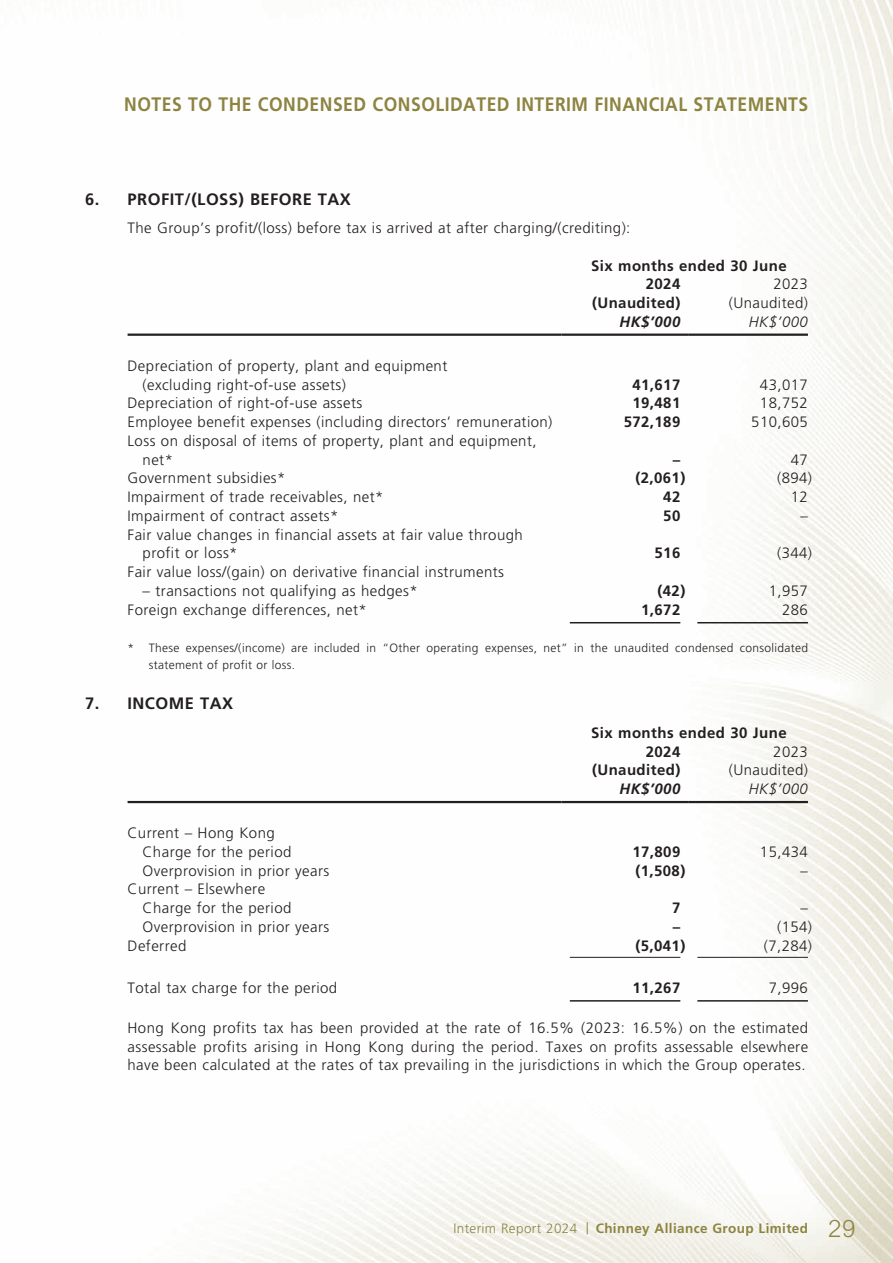
<style>
.page{position:relative;width:893px;height:1263px;background:#fff}
.page>*{position:absolute;margin:0;border:0;box-sizing:border-box;transform-origin:0 0}
.t1{font:700 19.5px "Frutiger LT Std";letter-spacing:.03em;color:#8d8441;scale:.9 1}
.t2{font:700 16.5px "Frutiger LT Std";letter-spacing:.03em;color:#231f20}
.t3{font:300 15px/18.8px "Frutiger LT Std";letter-spacing:.03em;color:#231f20}
.t4{font:700 15px/18.8px "Frutiger LT Std";letter-spacing:.03em;color:#231f20}
.t5{font:italic 700 15px "Frutiger LT Std";letter-spacing:.03em;color:#231f20}
.t6{font:italic 300 15px "Frutiger LT Std";letter-spacing:.03em;color:#231f20}
.t7{font:700 13.5px "Frutiger LT Std";letter-spacing:.03em;color:#8d8441}
.t8{font:300 13.5px "Frutiger LT Std";letter-spacing:.03em;color:#8d8441}
.t9{font:300 12px/17.2px "Frutiger LT Std";letter-spacing:.03em;color:#231f20}
.s1{font-family:"M Hei HK";font-weight:300;font-size:24px}
</style>
<div class="page">
<img style="left:127px;top:0;width:766px;height:1263px">
<svg style="left:587px;top:1222px;width:1px;height:12px"></svg>
<hr style="left:128px;top:334px;width:433px;height:2px;background:#231f20">
<hr style="left:561px;top:334px;width:128px;height:2px;background:#231f20">
<hr style="left:689px;top:334px;width:119px;height:2px;background:#231f20">
<hr style="left:570px;top:622px;width:110px;height:1px;background:#231f20">
<hr style="left:697px;top:622px;width:111px;height:1px;background:#231f20">
<hr style="left:128px;top:801px;width:433px;height:2px;background:#231f20">
<hr style="left:561px;top:801px;width:128px;height:2px;background:#231f20">
<hr style="left:689px;top:801px;width:119px;height:2px;background:#231f20">
<hr style="left:570px;top:957px;width:110px;height:1px;background:#231f20">
<hr style="left:697px;top:957px;width:111px;height:1px;background:#231f20">
<hr style="left:570px;top:1000px;width:110px;height:1px;background:#231f20">
<hr style="left:697px;top:1000px;width:111px;height:1px;background:#231f20">
<h1 class="t1" style="left:124px;top:93px;width:761px">NOTES TO THE CONDENSED CONSOLIDATED INTERIM FINANCIAL STATEMENTS</h1>
<p class="t2" style="left:85px;top:190px;width:267px">6. PROFIT/(LOSS) BEFORE TAX</p>
<p class="t3" style="left:128px;top:219px;width:504px">The Group’s profit/(loss) before tax is arrived at after charging/(crediting):</p>
<p class="t4" style="left:646px;top:256px;width:142px;text-indent:-55px">Six months ended 30 June<br>2024</p>
<p class="t3" style="left:773px;top:275px;width:36px">2023</p>
<p class="t3" style="left:143px;top:356px;width:306px;text-indent:-15px">Depreciation of property, plant and equipment (excluding right-of-use assets)</p>
<p class="t4" style="left:592px;top:294px;width:90px">(Unaudited)</p>
<p class="t3" style="left:729px;top:294px;width:81px">(Unaudited)</p>
<p class="t5" style="left:619px;top:313px;width:62px">HK$’000</p>
<p class="t6" style="left:749px;top:313px;width:61px">HK$’000</p>
<p class="t4" style="left:632px;top:375px;width:49px">41,617</p>
<p class="t3" style="left:760px;top:375px;width:49px">43,017</p>
<p class="t3" style="left:128px;top:394px;width:236px">Depreciation of right-of-use assets</p>
<p class="t4" style="left:632px;top:394px;width:49px">19,481</p>
<p class="t3" style="left:760px;top:394px;width:49px">18,752</p>
<p class="t3" style="left:128px;top:413px;width:426px">Employee benefit expenses (including directors’ remuneration)</p>
<p class="t4" style="left:624px;top:412px;width:58px">572,189</p>
<p class="t3" style="left:751px;top:413px;width:58px">510,605</p>
<p class="t3" style="left:143px;top:431px;width:396px;text-indent:-15px">Loss on disposal of items of property, plant and equipment, net*</p>
<p class="t4" style="left:673px;top:450px;width:9px">–</p>
<p class="t3" style="left:791px;top:450px;width:19px">47</p>
<p class="t3" style="left:128px;top:469px;width:160px">Government subsidies*</p>
<p class="t4" style="left:635px;top:469px;width:52px">(2,061)</p>
<p class="t3" style="left:777px;top:469px;width:37px">(894)</p>
<p class="t3" style="left:128px;top:488px;width:257px">Impairment of trade receivables, net*</p>
<p class="t4" style="left:663px;top:487px;width:19px">42</p>
<p class="t3" style="left:791px;top:488px;width:19px">12</p>
<p class="t3" style="left:128px;top:506px;width:212px">Impairment of contract assets*</p>
<p class="t4" style="left:663px;top:506px;width:19px">50</p>
<p class="t3" style="left:800px;top:506px;width:9px">–</p>
<p class="t3" style="left:143px;top:525px;width:382px;text-indent:-15px">Fair value changes in financial assets at fair value through profit or loss*</p>
<p class="t4" style="left:654px;top:544px;width:27px">516</p>
<p class="t3" style="left:777px;top:544px;width:37px">(344)</p>
<p class="t3" style="left:128px;top:563px;width:378px">Fair value loss/(gain) on derivative financial instruments</p>
<p class="t3" style="left:143px;top:581px;width:277px">– transactions not qualifying as hedges*</p>
<p class="t4" style="left:657px;top:581px;width:29px">(42)</p>
<p class="t3" style="left:769px;top:581px;width:41px">1,957</p>
<p class="t3" style="left:128px;top:600px;width:241px">Foreign exchange differences, net*</p>
<p class="t4" style="left:641px;top:600px;width:41px">1,672</p>
<p class="t3" style="left:782px;top:600px;width:27px">286</p>
<p class="t9" style="left:149px;top:640px;width:661px;text-indent:-21px">* These expenses/(income) are included in “Other operating expenses, net” in the unaudited condensed consolidated statement of profit or loss.</p>
<p class="t2" style="left:85px;top:694px;width:149px">7. INCOME TAX</p>
<p class="t4" style="left:646px;top:723px;width:142px;text-indent:-55px">Six months ended 30 June<br>2024</p>
<p class="t3" style="left:773px;top:742px;width:36px">2023</p>
<p class="t3" style="left:143px;top:824px;width:150px;text-indent:-15px">Current – Hong Kong<br>Charge for the period</p>
<p class="t4" style="left:592px;top:761px;width:90px">(Unaudited)</p>
<p class="t3" style="left:729px;top:761px;width:81px">(Unaudited)</p>
<p class="t5" style="left:619px;top:780px;width:62px">HK$’000</p>
<p class="t6" style="left:749px;top:780px;width:61px">HK$’000</p>
<p class="t4" style="left:632px;top:842px;width:49px">17,809</p>
<p class="t3" style="left:760px;top:842px;width:49px">15,434</p>
<p class="t3" style="left:143px;top:861px;width:188px">Overprovision in prior years</p>
<p class="t4" style="left:635px;top:861px;width:52px">(1,508)</p>
<p class="t3" style="left:800px;top:861px;width:9px">–</p>
<p class="t3" style="left:143px;top:880px;width:150px;text-indent:-15px">Current – Elsewhere<br>Charge for the period</p>
<p class="t4" style="left:672px;top:899px;width:10px">7</p>
<p class="t3" style="left:800px;top:899px;width:9px">–</p>
<p class="t3" style="left:143px;top:917px;width:188px">Overprovision in prior years</p>
<p class="t4" style="left:673px;top:917px;width:9px">–</p>
<p class="t3" style="left:777px;top:917px;width:37px">(154)</p>
<p class="t3" style="left:128px;top:936px;width:60px">Deferred</p>
<p class="t4" style="left:635px;top:936px;width:52px">(5,041)</p>
<p class="t3" style="left:764px;top:936px;width:50px">(7,284)</p>
<p class="t3" style="left:128px;top:978px;width:211px">Total tax charge for the period</p>
<p class="t4" style="left:632px;top:978px;width:49px">11,267</p>
<p class="t3" style="left:769px;top:978px;width:41px">7,996</p>
<p class="t3" style="left:128px;top:1018px;width:682px;text-align:justify">Hong Kong profits tax has been provided at the rate of 16.5% (2023: 16.5%) on the estimated assessable profits arising in Hong Kong during the period. Taxes on profits assessable elsewhere have been calculated at the rates of tax prevailing in the jurisdictions in which the Group operates.</p>
<p class="t8" style="left:453px;top:1220px;width:125px">Interim Report 2024</p>
<p class="t7" style="left:596px;top:1220px;width:261px">Chinney Alliance Group Limited <span class="s1">29</span></p>
</div>
